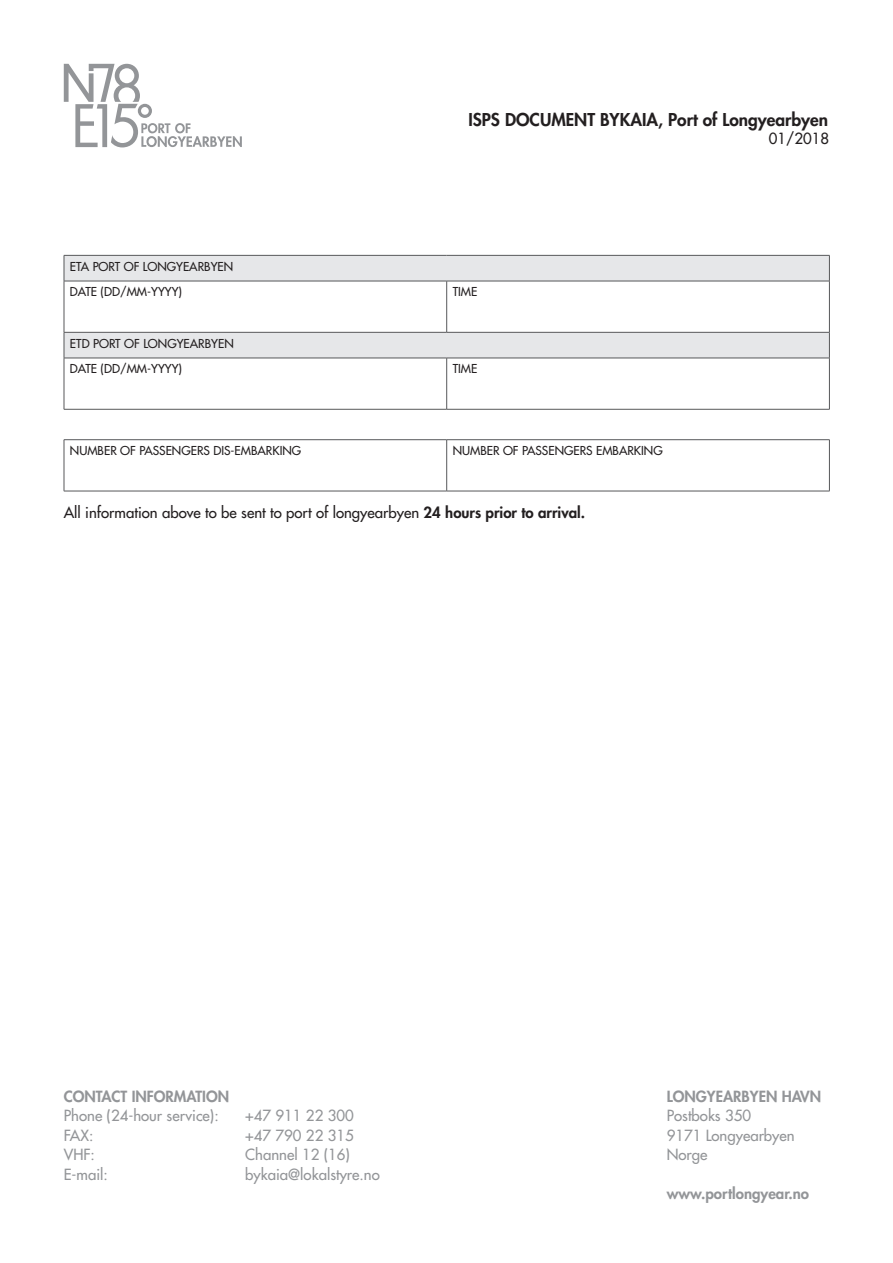
<style>
.page{position:relative;width:893px;height:1263px;background:#fff}
.page>*{position:absolute;margin:0;border:0;box-sizing:border-box;transform-origin:0 0}
.t1{font:800 17.25px "Futura";color:#231f20}
.t2{font:15px/19.5px "Futura";color:#939598}
.t3{font:15px "Futura";color:#231f20}
.t4{font:800 15px "Futura";color:#939598}
.t5{font:12px/25.7px "Futura";color:#231f20}
.s1{font-weight:800}
</style>
<div class="page">
<svg style="left:64px;top:64px;width:178px;height:83px"></svg>
<svg style="left:65px;top:256px;width:764px;height:102px;fill:#e6e7e9"></svg>
<hr style="left:64px;top:281px;width:1px;height:51px;background:#57585a">
<hr style="left:446px;top:281px;width:1px;height:51px;background:#57585a">
<hr style="left:829px;top:281px;width:1px;height:51px;background:#57585a">
<hr style="left:64px;top:358px;width:1px;height:51px;background:#57585a">
<hr style="left:446px;top:358px;width:1px;height:51px;background:#57585a">
<hr style="left:829px;top:358px;width:1px;height:51px;background:#57585a">
<hr style="left:64px;top:409px;width:383px;height:1px;background:#57585a">
<hr style="left:447px;top:409px;width:383px;height:1px;background:#57585a">
<hr style="left:64px;top:255px;width:383px;height:1px;background:#57585a">
<svg style="left:64px;top:256px;width:1px;height:25px"></svg>
<hr style="left:447px;top:255px;width:383px;height:1px;background:#57585a">
<svg style="left:829px;top:256px;width:1px;height:25px"></svg>
<hr style="left:64px;top:281px;width:383px;height:1px;background:#57585a">
<hr style="left:447px;top:281px;width:383px;height:1px;background:#57585a">
<hr style="left:64px;top:332px;width:383px;height:1px;background:#57585a">
<svg style="left:64px;top:332px;width:1px;height:26px"></svg>
<hr style="left:447px;top:332px;width:383px;height:1px;background:#57585a">
<svg style="left:829px;top:332px;width:1px;height:26px"></svg>
<hr style="left:64px;top:358px;width:383px;height:1px;background:#57585a">
<hr style="left:447px;top:358px;width:383px;height:1px;background:#57585a">
<hr style="left:64px;top:440px;width:1px;height:51px;background:#57585a">
<hr style="left:446px;top:440px;width:1px;height:51px;background:#57585a">
<hr style="left:829px;top:440px;width:1px;height:51px;background:#57585a">
<hr style="left:64px;top:439px;width:383px;height:1px;background:#57585a">
<hr style="left:447px;top:439px;width:383px;height:1px;background:#57585a">
<hr style="left:64px;top:491px;width:383px;height:1px;background:#57585a">
<hr style="left:447px;top:491px;width:383px;height:1px;background:#57585a">
<p class="t5" style="left:70px;top:254px;width:165px">ETA PORT OF LONGYEARBYEN<br>DATE (DD/MM-YYYY)</p>
<p class="t5" style="left:70px;top:331px;width:165px">ETD PORT OF LONGYEARBYEN<br>DATE (DD/MM-YYYY)</p>
<h1 class="t1" style="left:468px;top:109px;width:361px">ISPS DOCUMENT BYKAIA, Port of Longyearbyen</h1>
<p class="t3" style="left:769px;top:129px;width:62px">01/2018</p>
<p class="t5" style="left:453px;top:279px;width:26px">TIME</p>
<p class="t5" style="left:453px;top:356px;width:26px">TIME</p>
<p class="t5" style="left:70px;top:438px;width:233px">NUMBER OF PASSENGERS DIS-EMBARKING</p>
<p class="t5" style="left:453px;top:438px;width:212px">NUMBER OF PASSENGERS EMBARKING</p>
<p class="t3" style="left:64px;top:503px;width:523px">All information above to be sent to port of longyearbyen <span class="s1">24 hours prior to arrival.</span></p>
<p class="t4" style="left:64px;top:1087px;width:167px">CONTACT INFORMATION</p>
<p class="t2" style="left:64px;top:1106px;width:156px">Phone (24-hour service):</p>
<p class="t2" style="left:245px;top:1106px;width:110px">+47 911 22 300</p>
<p class="t2" style="left:64px;top:1125px;width:31px">FAX:</p>
<p class="t2" style="left:245px;top:1125px;width:110px">+47 790 22 315</p>
<p class="t2" style="left:64px;top:1145px;width:33px">VHF:</p>
<p class="t2" style="left:245px;top:1145px;width:106px">Channel 12 (16)</p>
<p class="t2" style="left:64px;top:1164px;width:46px">E-mail:</p>
<p class="t2" style="left:245px;top:1164px;width:136px">bykaia@lokalstyre.no</p>
<p class="t4" style="left:667px;top:1087px;width:156px">LONGYEARBYEN HAVN</p>
<p class="t2" style="left:667px;top:1106px;width:130px">Postboks 350<br>9171 Longyearbyen<br>Norge</p>
<p class="t4" style="left:667px;top:1184px;width:144px">www.portlongyear.no</p>
</div>
